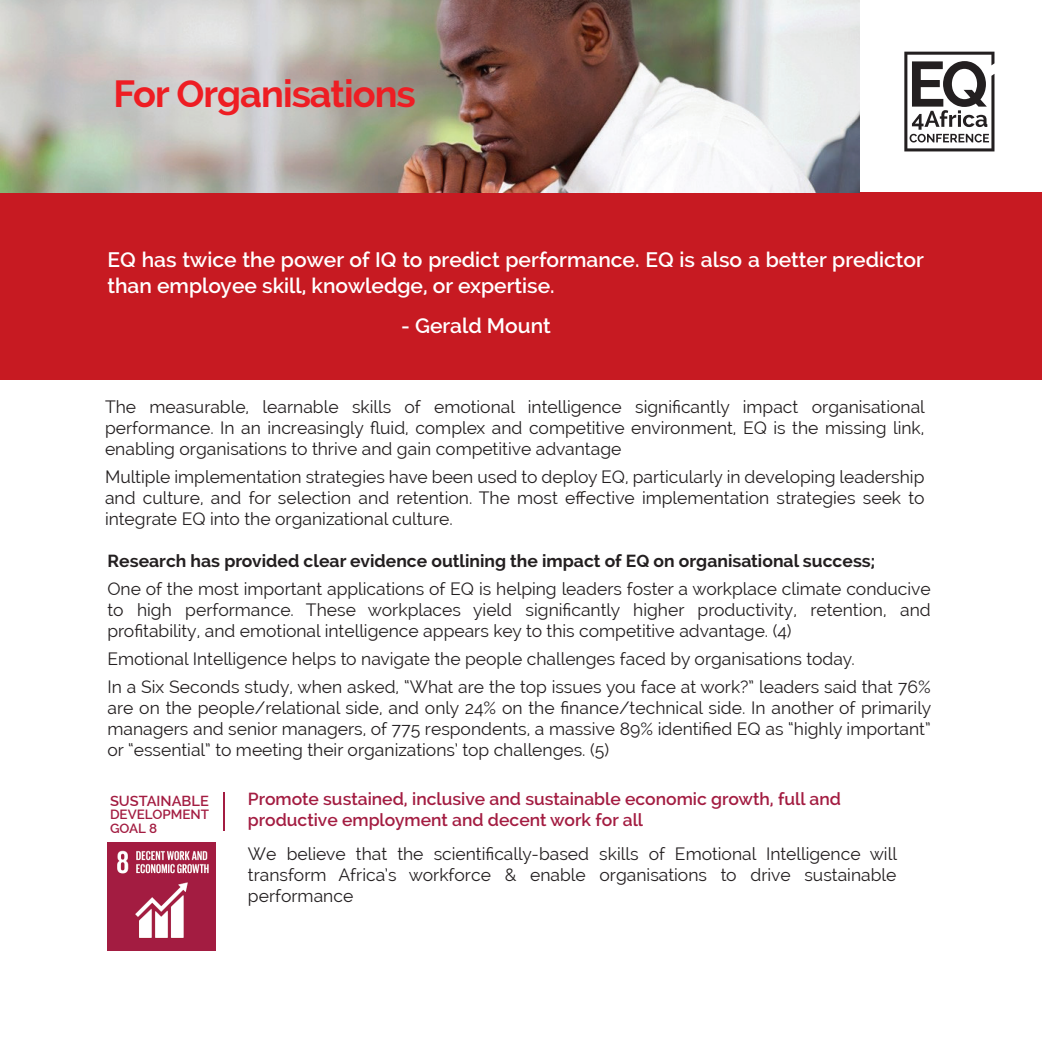
<style>
.page{position:relative;width:1042px;height:1042px;background:#fff}
.page>*{position:absolute;margin:0;border:0;box-sizing:border-box;transform-origin:0 0}
.t1{font:700 37.98px "Raleway";letter-spacing:-.025em;color:#ee1d23}
.t2{font:600 21px/25.2px "Raleway";color:#fff}
.t3{font:17.5px/21px "Raleway";color:#231f20;text-align:justify}
.t4{font:600 17.5px/21px "Raleway";color:#a31c41}
.t5{font:700 17.5px "Raleway";color:#231f20}
.t6{font:600 14.53px "Raleway";color:#a31c41}
.t7{font:600 13.47px/13.5px "Raleway";color:#a31c41}
</style>
<div class="page">
<div style="left:0;top:193px;width:1042px;height:187px;background:#c71a22"></div>
<svg style="left:904px;top:52px;width:90px;height:99px"></svg>
<img style="left:0;top:0;width:859px;height:193px">
<hr style="left:223px;top:792px;width:2px;height:39px;background:#a31c41">
<img style="left:107px;top:842px;width:109px;height:109px">
<h1 class="t1" style="left:114px;top:72px;width:304px">For Organisations</h1>
<p class="t2" style="left:107px;top:247px;width:818px">EQ has twice the power of IQ to predict performance. EQ is also a better predictor than employee skill, knowledge, or expertise.</p>
<p class="t2" style="left:401px;top:313px;width:151px">- Gerald Mount</p>
<p class="t3" style="left:105px;top:396px;width:821px">The measurable, learnable skills of emotional intelligence significantly impact organisational performance. In an increasingly fluid, complex and competitive environment, EQ is the missing link, enabling organisations to thrive and gain competitive advantage</p>
<p class="t3" style="left:105px;top:466px;width:821px">Multiple implementation strategies have been used to deploy EQ, particularly in developing leadership and culture, and for selection and retention. The most effective implementation strategies seek to integrate EQ into the organizational culture.</p>
<p class="t5" style="left:107px;top:551px;width:769px">Research has provided clear evidence outlining the impact of EQ on organisational success;</p>
<p class="t3" style="left:107px;top:578px;width:825px">One of the most important applications of EQ is helping leaders foster a workplace climate conducive to high performance. These workplaces yield significantly higher productivity, retention, and profitability, and emotional intelligence appears key to this competitive advantage. (4)</p>
<p class="t3" style="left:107px;top:645px;width:825px;line-height:28px">Emotional Intelligence helps to navigate the people challenges faced by organisations today.<br>In a Six Seconds study, when asked, “What are the top issues you face at work?” leaders said that 76%</p>
<p class="t3" style="left:107px;top:697px;width:825px">are on the people/relational side, and only 24% on the finance/technical side. In another of primarily managers and senior managers, of 775 respondents, a massive 89% identified EQ as “highly important” or “essential” to meeting their organizations’ top challenges. (5)</p>
<p class="t6" style="left:110px;top:793px;width:100px">SUSTAINABLE</p>
<p class="t7" style="left:110px;top:807px;width:101px">DEVELOPMENT<br>GOAL 8</p>
<p class="t4" style="left:248px;top:789px;width:594px">Promote sustained, inclusive and sustainable economic growth, full and productive employment and decent work for all</p>
<p class="t3" style="left:248px;top:843px;width:650px">We believe that the scientifically-based skills of Emotional Intelligence will transform Africa’s workforce &amp; enable organisations to drive sustainable performance</p>
</div>
